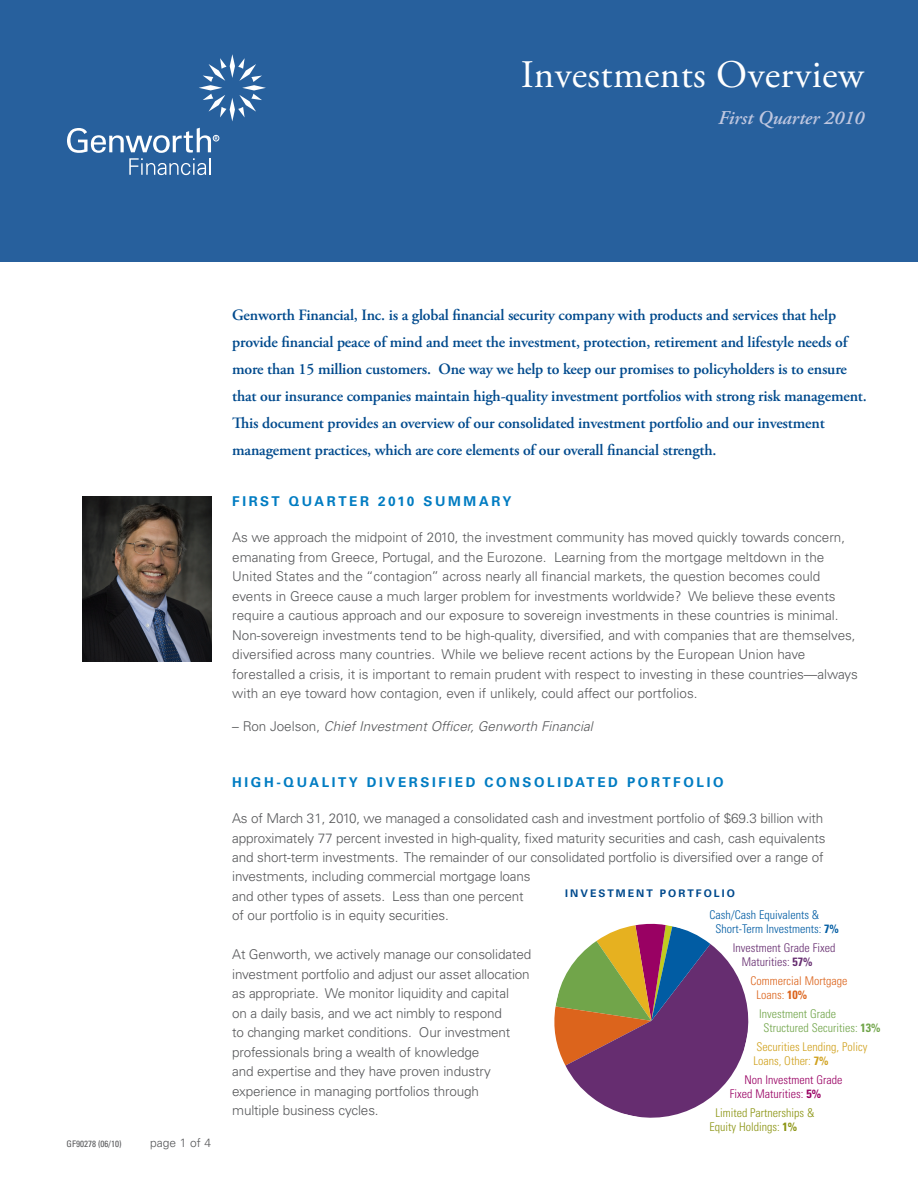
<style>
.page{position:relative;width:918px;height:1188px;background:#fff}
.page>*{position:absolute;margin:0;border:0;box-sizing:border-box;transform-origin:0 0}
.t1{font:39px "Adobe Garamond Pro";letter-spacing:.01em;color:#fff}
.t2{font:italic 600 19.5px "Adobe Garamond Pro";color:#bfc7e0}
.t3{font:600 15.75px/27px "Adobe Garamond Pro";letter-spacing:-.01em;color:#004a8d}
.t4{font:300 13.5px/19.5px "Univers LT Std";letter-spacing:-.01em;color:#57585a}
.t5{font:700 13.5px "Univers LT Std";letter-spacing:.195em;color:#007cc2}
.t6{font:italic 300 13.5px "Univers LT Std";color:#57585a}
.t7{font:300 condensed 12px "Univers LT Std";color:#015ca3}
.t8{font:300 condensed 12px "Univers LT Std";color:#71a54a}
.t9{font:300 condensed 12px "Univers LT Std";color:#d0a11d}
.t10{font:300 condensed 12px "Univers LT Std";color:#8b9412}
.t11{font:300 condensed 12px "Univers LT Std";color:#990163}
.t12{font:300 condensed 12px/13.5px "Univers LT Std";color:#662d70}
.t13{font:300 condensed 12px "Univers LT Std";color:#dc641c}
.t14{font:300 12px "Univers LT Std";color:#57585a}
.t15{font:700 10.5px "Univers LT Std";letter-spacing:.195em;color:#004a8d}
.t16{font:condensed 9px "Univers LT Std";color:#57585a}
.s1{font-style:normal}
.s2{font-weight:700}
</style>
<div class="page">
<div style="left:0;top:0;width:918px;height:262px;background:#27609d"></div>
<img style="left:82px;top:496px;width:129px;height:165px">
<svg style="left:199px;top:54px;width:67px;height:67px"></svg>
<svg style="left:67px;top:128px;width:152px;height:47px"></svg>
<svg style="left:554px;top:923px;width:195px;height:195px"></svg>
<p class="t1" style="left:521px;top:52px;width:345px">Investments Overview</p>
<p class="t2" style="left:718px;top:106px;width:147px">First Quarter 2010</p>
<p class="t16" style="left:67px;top:1139px;width:56px">GF90278 (06/10)</p>
<p class="t14" style="left:150px;top:1136px;width:63px">page 1 of 4</p>
<p class="t3" style="left:232px;top:302px;width:636px">Genworth Financial, Inc. is a global financial security company with products and services that help provide financial peace of mind and meet the investment, protection, retirement and lifestyle needs of more than 15 million customers. One way we help to keep our promises to policyholders is to ensure that our insurance companies maintain high-quality investment portfolios with strong risk management.<br>This document provides an overview of our consolidated investment portfolio and our investment management practices, which are core elements of our overall financial strength.</p>
<p class="t5" style="left:232px;top:494px;width:281px">FIRST QUARTER 2010 SUMMARY</p>
<p class="t4" style="left:232px;top:528px;width:627px">As we approach the midpoint of 2010, the investment community has moved quickly towards concern, emanating from Greece, Portugal, and the Eurozone. Learning from the mortgage meltdown in the United States and the “contagion” across nearly all financial markets, the question becomes could events in Greece cause a much larger problem for investments worldwide? We believe these events require a cautious approach and our exposure to sovereign investments in these countries is minimal.<br>Non-sovereign investments tend to be high-quality, diversified, and with companies that are themselves, diversified across many countries. While we believe recent actions by the European Union have forestalled a crisis, it is important to remain prudent with respect to investing in these countries—always with an eye toward how contagion, even if unlikely, could affect our portfolios.</p>
<p class="t6" style="left:232px;top:718px;width:362px"><span class="s1">– Ron Joelson,</span> Chief Investment Officer, Genworth Financial</p>
<p class="t5" style="left:232px;top:775px;width:493px">HIGH-QUALITY DIVERSIFIED CONSOLIDATED PORTFOLIO</p>
<p class="t4" style="left:232px;top:809px;width:595px">As of March 31, 2010, we managed a consolidated cash and investment portfolio of $69.3 billion with approximately 77 percent invested in high-quality, fixed maturity securities and cash, cash equivalents and short-term investments. The remainder of our consolidated portfolio is diversified over a range of</p>
<p class="t4" style="left:232px;top:867px;width:300px">investments, including commercial mortgage loans and other types of assets. Less than one percent of our portfolio is in equity securities.</p>
<p class="t4" style="left:232px;top:945px;width:301px">At Genworth, we actively manage our consolidated investment portfolio and adjust our asset allocation as appropriate. We monitor liquidity and capital<br>on a daily basis, and we act nimbly to respond<br>to changing market conditions. Our investment professionals bring a wealth of knowledge<br>and expertise and they have proven industry experience in managing portfolios through<br>multiple business cycles.</p>
<p class="t15" style="left:565px;top:887px;width:171px">INVESTMENT PORTFOLIO</p>
<p class="t7" style="left:710px;top:908px;width:111px">Cash/Cash Equivalents &amp;</p>
<p class="t7" style="left:715px;top:921px;width:125px">Short-Term Investments: <span class="s2">7%</span></p>
<p class="t12" style="left:742px;top:941px;width:95px;text-indent:-9px">Investment Grade Fixed<br>Maturities: <span class="s2">57%</span></p>
<p class="t13" style="left:750px;top:974px;width:98px">Commercial Mortgage</p>
<p class="t13" style="left:756px;top:987px;width:52px">Loans: <span class="s2">10%</span></p>
<p class="t8" style="left:759px;top:1007px;width:78px">Investment Grade</p>
<p class="t8" style="left:764px;top:1020px;width:119px">Structured Securities: <span class="s2">13%</span></p>
<p class="t9" style="left:756px;top:1040px;width:113px">Securities Lending, Policy</p>
<p class="t9" style="left:753px;top:1053px;width:77px">Loans, Other: <span class="s2">7%</span></p>
<p class="t11" style="left:745px;top:1073px;width:99px">Non Investment Grade</p>
<p class="t11" style="left:730px;top:1086px;width:93px">Fixed Maturities: <span class="s2">5%</span></p>
<p class="t10" style="left:715px;top:1106px;width:101px">Limited Partnerships &amp;</p>
<p class="t10" style="left:710px;top:1119px;width:89px">Equity Holdings: <span class="s2">1%</span></p>
</div>
